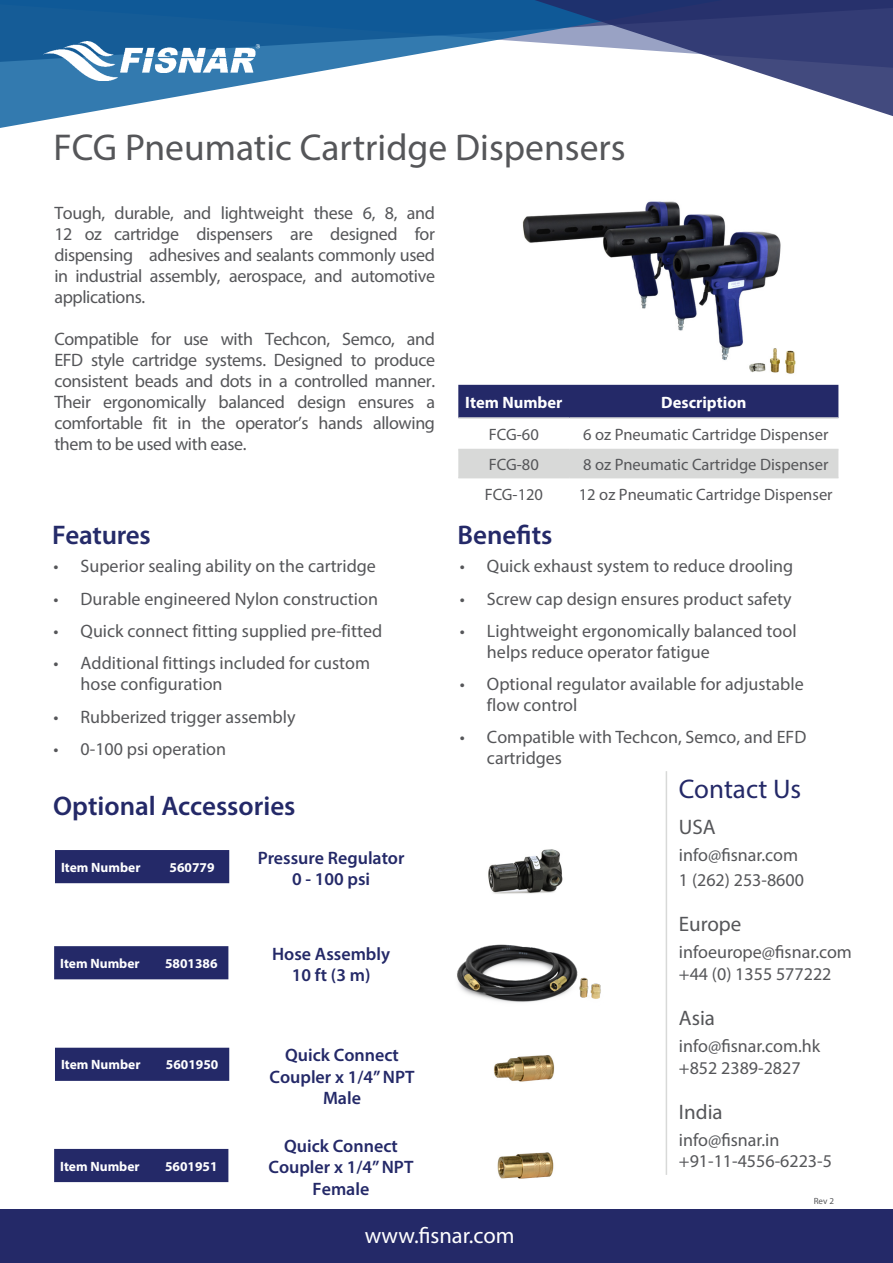
<style>
.page{position:relative;width:893px;height:1263px;background:#fff}
.page>*{position:absolute;margin:0;border:0;box-sizing:border-box;transform-origin:0 0}
.t1{font:37.5px "Myriad Pro";color:#555659}
.t2{font:600 27px "Myriad Pro";color:#242968}
.t3{font:27px "Myriad Pro";color:#242968}
.t4{font:600 27px "Myriad Pro";letter-spacing:-.015em;color:#252b69}
.t5{font:22.5px "Myriad Pro";color:#fff}
.t6{font:21px "Myriad Pro";color:#555659}
.t7{font:18px/21px "Myriad Pro";color:#555659}
.t8{font:600 18px/21.6px "Myriad Pro";color:#242968;text-align:center}
.t9{font:16.5px "Myriad Pro";color:#555659}
.t10{font:700 16.5px "Myriad Pro";color:#fff}
.t11{font:700 13.5px "Myriad Pro";color:#fff}
.t12{font:9px "Myriad Pro";color:#555659}
</style>
<div class="page">
<svg style="left:0;top:0;width:489px;height:128px"></svg>
<svg style="left:489px;top:0;width:403px;height:116px"></svg>
<img style="left:43px;top:42px;width:216px;height:39px">
<svg style="left:892px;top:0;width:1px;height:116px"></svg>
<div style="left:0;top:1209px;width:892px;height:54px;background:#242968"></div>
<hr style="left:665px;top:771px;width:1px;height:403px;background:#d8d9d8">
<div style="left:458px;top:385px;width:380px;height:32px;background:#242968"></div>
<div style="left:458px;top:450px;width:380px;height:27px;background:#d8d9d8"></div>
<hr style="left:458px;top:417px;width:111px;height:2px;background:#d8d9d8">
<hr style="left:569px;top:417px;width:269px;height:2px;background:#d8d9d8">
<hr style="left:458px;top:449px;width:111px;height:1px;background:#d8d9d8">
<hr style="left:569px;top:449px;width:269px;height:1px;background:#d8d9d8">
<hr style="left:458px;top:477px;width:111px;height:1px;background:#d8d9d8">
<hr style="left:569px;top:477px;width:269px;height:1px;background:#d8d9d8">
<img style="left:522px;top:201px;width:274px;height:173px">
<img style="left:488px;top:849px;width:75px;height:45px">
<div style="left:55px;top:850px;width:174px;height:33px;background:#242968"></div>
<img style="left:457px;top:944px;width:144px;height:59px">
<img style="left:497px;top:1152px;width:57px;height:27px">
<div style="left:54px;top:946px;width:174px;height:33px;background:#242968"></div>
<img style="left:494px;top:1055px;width:61px;height:27px">
<div style="left:55px;top:1047px;width:174px;height:33px;background:#242968"></div>
<div style="left:54px;top:1148px;width:174px;height:34px;background:#242968"></div>
<p class="t1" style="left:54px;top:124px;width:573px">FCG Pneumatic Cartridge Dispensers</p>
<p class="t7" style="left:54px;top:202px;width:382px;text-align:justify">Tough, durable, and lightweight these 6, 8, and 12 oz cartridge dispensers are designed for dispensing adhesives and sealants commonly used in industrial assembly, aerospace, and automotive applications.</p>
<p class="t7" style="left:54px;top:328px;width:382px;text-align:justify">Compatible for use with Techcon, Semco, and EFD style cartridge systems. Designed to produce consistent beads and dots in a controlled manner.<br>Their ergonomically balanced design ensures a comfortable fit in the operator’s hands allowing them to be used with ease.</p>
<h2 class="t4" style="left:52px;top:518px;width:100px">Features</h2>
<p class="t7" style="left:54px;top:555px;width:324px">• Superior sealing ability on the cartridge</p>
<p class="t7" style="left:54px;top:587px;width:326px">• Durable engineered Nylon construction</p>
<p class="t7" style="left:54px;top:620px;width:330px">• Quick connect fitting supplied pre-fitted</p>
<p class="t7" style="left:81px;top:652px;width:291px;text-indent:-27px">• Additional fittings included for custom hose configuration</p>
<p class="t7" style="left:54px;top:705px;width:243px">• Rubberized trigger assembly</p>
<p class="t7" style="left:54px;top:738px;width:174px">• 0-100 psi operation</p>
<p class="t2" style="left:53px;top:788px;width:244px">Optional Accessories</p>
<p class="t8" style="left:258px;top:846px;width:148px">Pressure Regulator</p>
<p class="t8" style="left:292px;top:868px;width:80px">0 - 100 psi</p>
<p class="t11" style="left:61px;top:858px;width:81px">Item Number</p>
<p class="t11" style="left:169px;top:858px;width:46px">560779</p>
<p class="t11" style="left:60px;top:954px;width:81px">Item Number</p>
<p class="t11" style="left:165px;top:954px;width:54px">5801386</p>
<p class="t11" style="left:61px;top:1056px;width:81px">Item Number</p>
<p class="t11" style="left:166px;top:1056px;width:54px">5601950</p>
<p class="t11" style="left:60px;top:1157px;width:81px">Item Number</p>
<p class="t11" style="left:165px;top:1157px;width:54px">5601951</p>
<p class="t8" style="left:272px;top:942px;width:119px">Hose Assembly</p>
<p class="t8" style="left:292px;top:964px;width:80px">10 ft (3 m)</p>
<p class="t8" style="left:269px;top:1043px;width:146px">Quick Connect<br>Coupler x 1/4” NPT<br>Male</p>
<p class="t8" style="left:268px;top:1134px;width:146px">Quick Connect<br>Coupler x 1/4” NPT<br>Female</p>
<p class="t10" style="left:465px;top:391px;width:99px">Item Number</p>
<p class="t10" style="left:661px;top:391px;width:87px">Description</p>
<p class="t9" style="left:488px;top:424px;width:51px">FCG-60</p>
<p class="t9" style="left:582px;top:424px;width:247px">6 oz Pneumatic Cartridge Dispenser</p>
<p class="t9" style="left:488px;top:454px;width:51px">FCG-80</p>
<p class="t9" style="left:582px;top:454px;width:247px">8 oz Pneumatic Cartridge Dispenser</p>
<p class="t9" style="left:484px;top:484px;width:60px">FCG-120</p>
<p class="t9" style="left:578px;top:484px;width:255px">12 oz Pneumatic Cartridge Dispenser</p>
<p class="t2" style="left:457px;top:518px;width:96px">Benefits</p>
<p class="t7" style="left:459px;top:555px;width:335px">• Quick exhaust system to reduce drooling</p>
<p class="t7" style="left:459px;top:587px;width:333px">• Screw cap design ensures product safety</p>
<p class="t7" style="left:486px;top:620px;width:311px;text-indent:-27px">• Lightweight ergonomically balanced tool helps reduce operator fatigue</p>
<p class="t7" style="left:486px;top:673px;width:318px;text-indent:-27px">• Optional regulator available for adjustable flow control</p>
<p class="t7" style="left:486px;top:726px;width:321px;text-indent:-27px">• Compatible with Techcon, Semco, and EFD cartridges</p>
<p class="t3" style="left:678px;top:772px;width:124px">Contact Us</p>
<p class="t6" style="left:678px;top:814px;width:38px">USA</p>
<p class="t7" style="left:678px;top:844px;width:121px">info@fisnar.com</p>
<p class="t7" style="left:678px;top:869px;width:126px">1 (262) 253-8600</p>
<p class="t6" style="left:678px;top:911px;width:64px">Europe</p>
<p class="t7" style="left:678px;top:941px;width:174px">infoeurope@fisnar.com</p>
<p class="t7" style="left:678px;top:963px;width:154px">+44 (0) 1355 577222</p>
<p class="t6" style="left:678px;top:1005px;width:38px">Asia</p>
<p class="t7" style="left:678px;top:1035px;width:143px">info@fisnar.com.hk</p>
<p class="t7" style="left:678px;top:1056px;width:123px">+852 2389-2827</p>
<p class="t6" style="left:678px;top:1098px;width:45px">India</p>
<p class="t7" style="left:678px;top:1128px;width:102px">info@fisnar.in</p>
<p class="t7" style="left:678px;top:1150px;width:154px">+91-11-4556-6223-5</p>
<p class="t12" style="left:813px;top:1195px;width:22px">Rev 2</p>
<p class="t5" style="left:364px;top:1221px;width:151px">www.fisnar.com</p>
</div>
